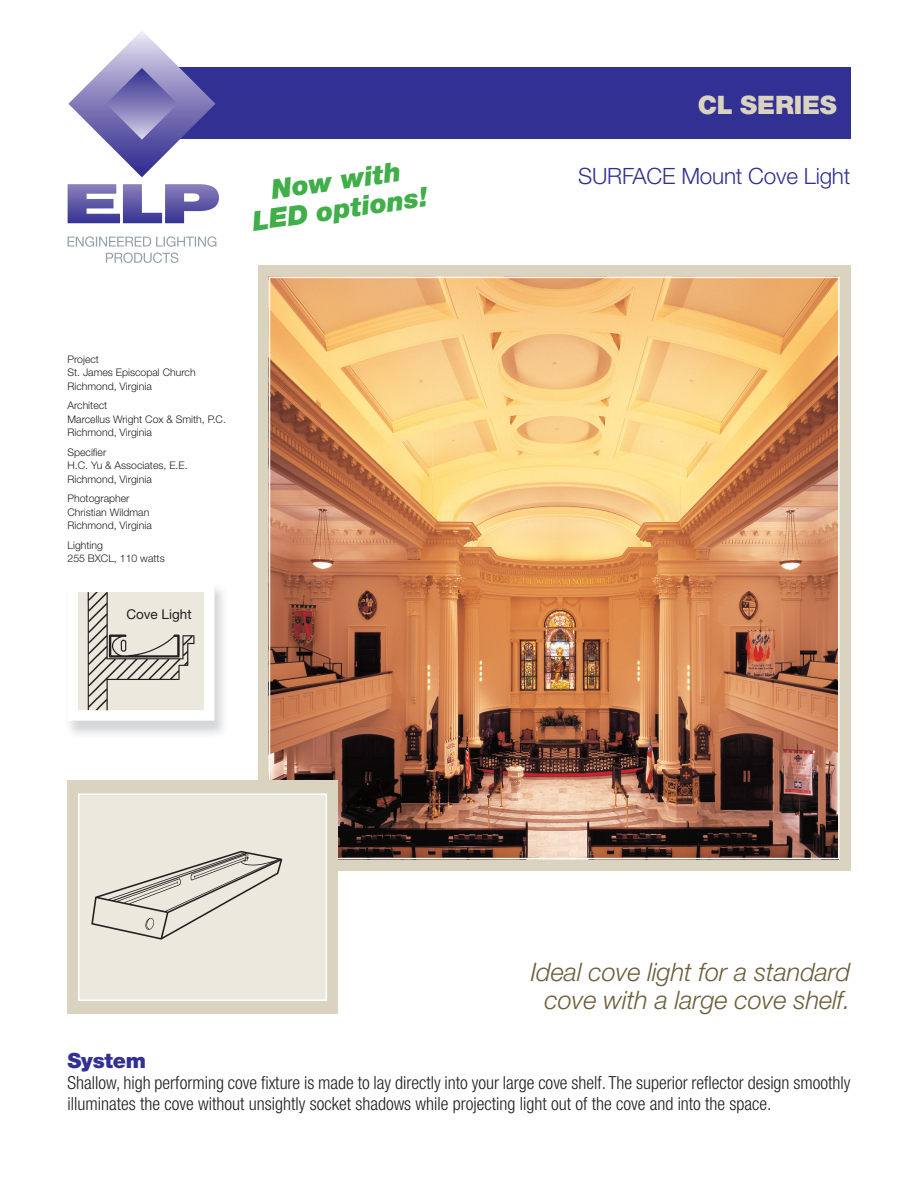
<style>
.page{position:relative;width:918px;height:1188px;background:#fff}
.page>*{position:absolute;margin:0;border:0;box-sizing:border-box;transform-origin:0 0}
.t1{font:italic 900 27px/28.5px "Helvetica Neue";color:#40ae49;text-align:center}
.t2{font:italic 300 25.5px/28.5px "Helvetica Neue";letter-spacing:-.005em;color:#6d603d;text-align:center}
.t3{font:900 25.5px "Helvetica Neue";letter-spacing:-.01em;color:#dad3bf}
.t4{font:300 22.5px "Helvetica Neue";letter-spacing:-.01em;color:#323092}
.t5{font:900 21px "Helvetica Neue";letter-spacing:-.01em;color:#323092}
.t6{font:300 condensed 18px/21px "Helvetica Neue";color:#231f20}
.t7{font:13.5px "Helvetica Neue";color:#231f20}
.t8{font:300 10.5px/13.5px "Helvetica Neue";color:#231f20}
</style>
<div class="page">
<div style="left:143px;top:68px;width:707px;height:71px;background:#323092"></div>
<svg style="left:68px;top:236px;width:148px;height:27px"></svg>
<svg style="left:68px;top:184px;width:151px;height:39px"></svg>
<svg style="left:68px;top:31px;width:147px;height:146px"></svg>
<svg style="left:258px;top:265px;width:592px;height:605px;background:#d8cbb6"></svg>
<img style="left:272px;top:280px;width:565px;height:576px">
<div style="left:68px;top:780px;width:270px;height:234px;background:#dad3bf"></div>
<div style="left:79px;top:794px;width:247px;height:206px;background:#ebe9dd"></div>
<img style="left:91px;top:850px;width:191px;height:89px">
<div style="left:78px;top:793px;width:249px;height:208px;border:2px solid #fff"></div>
<img style="left:70px;top:588px;width:153px;height:146px">
<div style="left:73px;top:587px;width:136px;height:128px;background:#ebe9dd"></div>
<img style="left:87px;top:593px;width:108px;height:117px">
<div style="left:68px;top:582px;width:146px;height:139px;border:10px solid #fff"></div>
<h1 class="t1" style="left:246px;top:178px;width:179px;rotate:-8deg">Now with<br>LED options!</h1>
<p class="t8" style="left:68px;top:352px;width:130px">Project<br>St. James Episcopal Church<br>Richmond, Virginia</p>
<p class="t8" style="left:68px;top:398px;width:160px">Architect<br>Marcellus Wright Cox &amp; Smith, P.C.<br>Richmond, Virginia</p>
<p class="t8" style="left:68px;top:445px;width:122px">Specifier<br>H.C. Yu &amp; Associates, E.E.<br>Richmond, Virginia</p>
<p class="t8" style="left:68px;top:491px;width:86px">Photographer<br>Christian Wildman<br>Richmond, Virginia</p>
<p class="t8" style="left:68px;top:538px;width:99px">Lighting<br>255 BXCL, 110 watts</p>
<p class="t7" style="left:126px;top:606px;width:67px">Cove Light</p>
<h2 class="t3" style="left:698px;top:90px;width:141px">CL SERIES</h2>
<h3 class="t4" style="left:578px;top:162px;width:274px">SURFACE Mount Cove Light</h3>
<h2 class="t2" style="left:531px;top:957px;width:321px">Ideal cove light for a standard cove with a large cove shelf.</h2>
<h3 class="t5" style="left:68px;top:1048px;width:80px">System</h3>
<p class="t6" style="left:68px;top:1072px;width:785px">Shallow, high performing cove fixture is made to lay directly into your large cove shelf. The superior reflector design smoothly illuminates the cove without unsightly socket shadows while projecting light out of the cove and into the space.</p>
</div>
